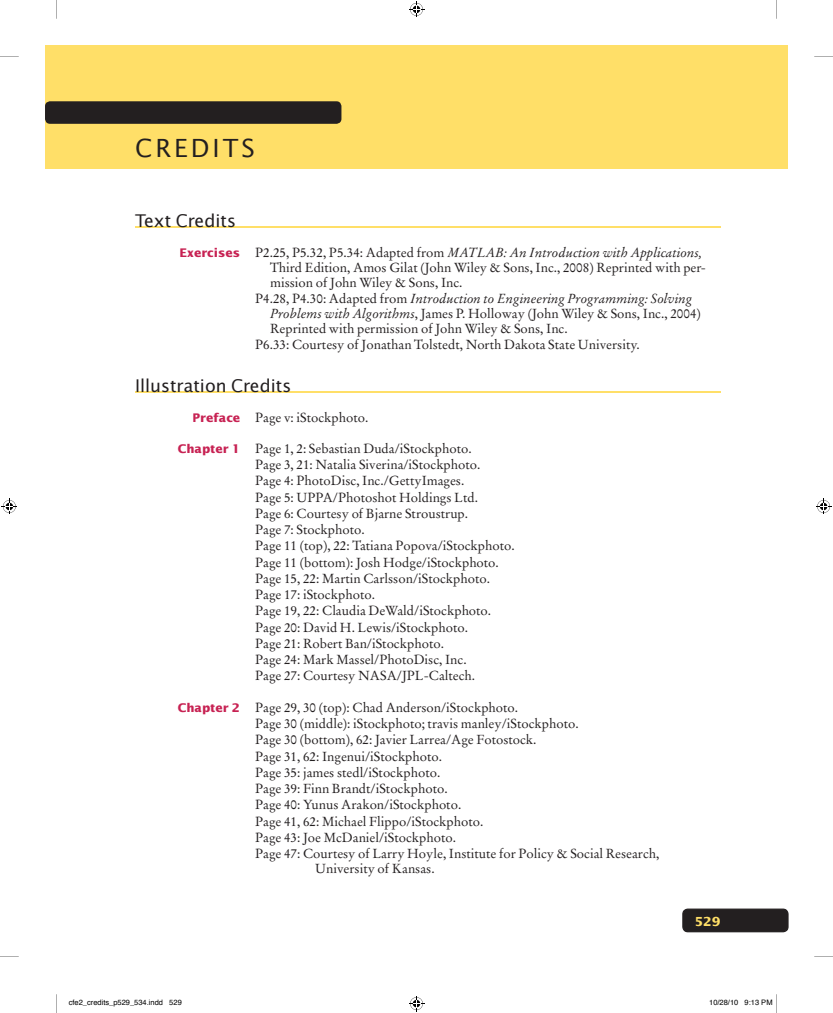
<style>
.page{position:relative;width:833px;height:1013px;background:#fff}
.page>*{position:absolute;margin:0;border:0;box-sizing:border-box;transform-origin:0 0}
.t1{font:25px "Lucida Sans";color:#231f20}
.t2{font:17.5px "Lucida Sans";color:#231f20}
.t3{font:13.12px/16.2px "Stempel Garamond";color:#231f20}
.t4{font:700 12.5px "Lucida Sans";color:#ffdf68}
.t5{font:7.5px "Helvetica";color:#000}
.s1{font-family:"Lucida Sans";font-weight:700;font-size:11.88px;color:#c72253}
.s2{font-style:italic}
</style>
<div class="page">
<div style="left:45px;top:45px;width:743px;height:124px;background:#ffdf68"></div>
<div style="left:45px;top:101px;width:296px;height:23px;background:#231f20;border-radius:5px"></div>
<div style="left:682px;top:908px;width:106px;height:24px;background:#231f20"></div>
<hr style="left:135px;top:226px;width:585px;height:2px;background:#ffdf68">
<hr style="left:135px;top:391px;width:585px;height:2px;background:#ffdf68">
<svg style="left:776px;top:0;width:1px;height:19px"></svg>
<svg style="left:56px;top:0;width:1px;height:19px"></svg>
<svg style="left:814px;top:56px;width:18px;height:1px"></svg>
<svg style="left:0;top:56px;width:19px;height:1px"></svg>
<svg style="left:814px;top:956px;width:18px;height:1px"></svg>
<svg style="left:0;top:956px;width:19px;height:1px"></svg>
<svg style="left:56px;top:994px;width:1px;height:18px"></svg>
<svg style="left:409px;top:2px;width:15px;height:15px"></svg>
<svg style="left:409px;top:996px;width:15px;height:15px"></svg>
<svg style="left:2px;top:499px;width:15px;height:15px"></svg>
<svg style="left:816px;top:499px;width:15px;height:15px"></svg>
<svg style="left:776px;top:994px;width:1px;height:18px"></svg>
<h1 class="t1" style="left:135px;top:132px;width:121px">Credits</h1>
<h2 class="t2" style="left:135px;top:209px;width:102px">text Credits</h2>
<p class="t3" style="left:270px;top:244px;width:437px;line-height:15px;text-indent:-90px"><span class="s1">Exercises</span> P2.25, P5.32, P5.34: Adapted from <span class="s2">MATLAB: An Introduction with Applications,<br></span>Third Edition, Amos Gilat (John Wiley &amp; Sons, Inc., 2008) Reprinted with per&shy;mission of John Wiley &amp; Sons, Inc.</p>
<p class="t3" style="left:270px;top:291px;width:432px;line-height:15px;text-indent:-15px">P4.28, P4.30: Adapted from <span class="s2">Introduction to Engineering Programming: Solving<br>Problems with Algorithms</span>, James P. Holloway (John Wiley &amp; Sons, Inc., 2004)<br>Reprinted with permission of John Wiley &amp; Sons, Inc.</p>
<p class="t3" style="left:255px;top:336px;width:386px">P6.33: Courtesy of Jonathan Tolstedt, North Dakota State University.</p>
<h2 class="t2" style="left:135px;top:374px;width:158px">illustration Credits</h2>
<p class="t3" style="left:192px;top:409px;width:177px"><span class="s1">Preface</span> Page v: iStockphoto.</p>
<p class="t3" style="left:255px;top:440px;width:261px;text-indent:-77px"><span class="s1">Chapter 1</span> Page 1, 2: Sebastian Duda/iStockphoto.<br>Page 3, 21: Natalia Siverina/iStockphoto.<br>Page 4: PhotoDisc, Inc./GettyImages.<br>Page 5: UPPA/Photoshot Holdings Ltd.<br>Page 6: Courtesy of Bjarne Stroustrup.<br>Page 7: Stockphoto.<br>Page 11 (top), 22: Tatiana Popova/iStockphoto.<br>Page 11 (bottom): Josh Hodge/iStockphoto.<br>Page 15, 22: Martin Carlsson/iStockphoto.<br>Page 17: iStockphoto.<br>Page 19, 22: Claudia DeWald/iStockphoto.<br>Page 20: David H. Lewis/iStockphoto.<br>Page 21: Robert Ban/iStockphoto.<br>Page 24: Mark Massel/PhotoDisc, Inc.<br>Page 27: Courtesy NASA/JPL-Caltech.</p>
<p class="t3" style="left:255px;top:699px;width:406px;text-indent:-77px"><span class="s1">Chapter 2</span> Page 29, 30 (top): Chad Anderson/iStockphoto.<br>Page 30 (middle): iStockphoto; travis manley/iStockphoto.<br>Page 30 (bottom), 62: Javier Larrea/Age Fotostock.<br>Page 31, 62: Ingenui/iStockphoto.<br>Page 35: james stedl/iStockphoto.<br>Page 39: Finn Brandt/iStockphoto.<br>Page 40: Yunus Arakon/iStockphoto.<br>Page 41, 62: Michael Flippo/iStockphoto.<br>Page 43: Joe McDaniel/iStockphoto.<br>Page 47: Courtesy of Larry Hoyle, Institute for Policy &amp; Social Research,</p>
<p class="t3" style="left:315px;top:860px;width:121px">University of Kansas.</p>
<p class="t4" style="left:694px;top:913px;width:27px">529</p>
<p class="t5" style="left:69px;top:997px;width:114px">cfe2_credits_p529_534.indd 529</p>
<p class="t5" style="left:709px;top:997px;width:65px">10/28/10 9:13 PM</p>
</div>
